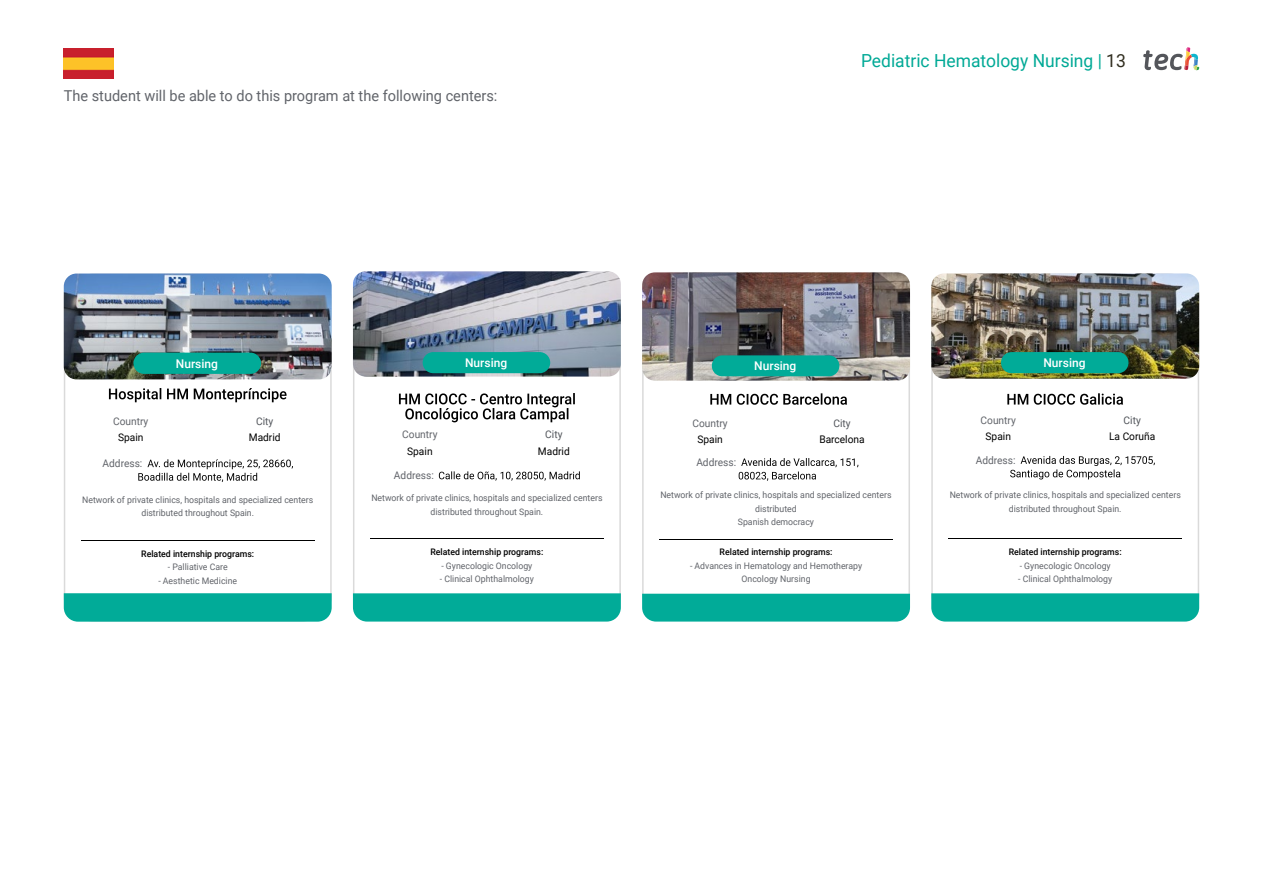
<style>
.page{position:relative;width:1263px;height:893px;background:#fff}
.page>*{position:absolute;margin:0;border:0;box-sizing:border-box;transform-origin:0 0}
.t1{font:18px "Roboto";color:#00a996}
.t2{font:15px "Roboto";color:#61646a}
.t3{font:500 12px "Roboto";color:#fff}
.t4{font:10.5px "Roboto";color:#61646a}
.t5{font:10.5px "Roboto";color:#000}
.t6{font:10.5px "Roboto";color:#52555b}
.t7{font:9px/13.5px "Roboto";color:#61646a;text-align:center}
.t8{font:500 9px "Roboto";color:#000}
.s1{color:#312e20}
</style>
<div class="page">
<img style="left:64px;top:48px;width:49px;height:31px">
<svg style="left:1143px;top:47px;width:56px;height:24px"></svg>
<svg style="left:63px;top:273px;width:269px;height:337px"></svg>
<img style="left:64px;top:274px;width:268px;height:105px">
<div style="left:133px;top:353px;width:128px;height:21px;background:#01ab98;border-radius:11px"></div>
<svg style="left:64px;top:593px;width:268px;height:29px;background:#08ad9b"></svg>
<hr style="left:81px;top:540px;width:234px;height:1px;background:#000">
<svg style="left:109px;top:388px;width:178px;height:14px"></svg>
<svg style="left:138px;top:459px;width:155px;height:23px"></svg>
<svg style="left:352px;top:302px;width:269px;height:305px"></svg>
<img style="left:353px;top:271px;width:268px;height:106px">
<div style="left:423px;top:352px;width:127px;height:21px;background:#01ab98;border-radius:11px"></div>
<svg style="left:353px;top:593px;width:268px;height:29px;background:#0aae9b"></svg>
<hr style="left:370px;top:538px;width:234px;height:1px;background:#000">
<svg style="left:399px;top:393px;width:176px;height:29px"></svg>
<svg style="left:439px;top:471px;width:141px;height:10px"></svg>
<svg style="left:642px;top:381px;width:269px;height:215px"></svg>
<img style="left:642px;top:272px;width:268px;height:109px">
<div style="left:712px;top:355px;width:127px;height:21px;background:#01ab98;border-radius:10px"></div>
<div style="left:642px;top:594px;width:268px;height:28px;background:#01ab98"></div>
<hr style="left:659px;top:539px;width:234px;height:1px;background:#000">
<svg style="left:710px;top:393px;width:137px;height:12px"></svg>
<svg style="left:739px;top:458px;width:119px;height:23px"></svg>
<svg style="left:931px;top:289px;width:269px;height:321px"></svg>
<img style="left:931px;top:273px;width:268px;height:106px">
<div style="left:1001px;top:352px;width:127px;height:21px;background:#01ab98;border-radius:11px"></div>
<svg style="left:931px;top:593px;width:268px;height:29px;background:#0aae9b"></svg>
<hr style="left:948px;top:538px;width:234px;height:1px;background:#000">
<svg style="left:1007px;top:393px;width:116px;height:12px"></svg>
<svg style="left:1010px;top:456px;width:145px;height:23px"></svg>
<h2 class="t2" style="left:64px;top:86px;width:435px">The student will be able to do this program at the following centers:</h2>
<h1 class="t1" style="left:861px;top:48px;width:266px">Pediatric Hematology Nursing | <span class="s1">13</span></h1>
<h3 class="t3" style="left:176px;top:355px;width:44px">Nursing</h3>
<h3 class="t3" style="left:465px;top:354px;width:44px">Nursing</h3>
<h3 class="t3" style="left:754px;top:358px;width:44px">Nursing</h3>
<h3 class="t3" style="left:1043px;top:354px;width:44px">Nursing</h3>
<p class="t4" style="left:113px;top:414px;width:37px">Country</p>
<p class="t5" style="left:118px;top:430px;width:27px">Spain</p>
<p class="t6" style="left:256px;top:414px;width:19px">City</p>
<p class="t5" style="left:249px;top:430px;width:33px">Madrid</p>
<p class="t4" style="left:103px;top:456px;width:41px">Address:</p>
<p class="t7" style="left:82px;top:492px;width:233px">Network of private clinics, hospitals and specialized centers distributed throughout Spain.</p>
<p class="t8" style="left:141px;top:548px;width:114px">Related internship programs:</p>
<p class="t7" style="left:168px;top:560px;width:61px">- Palliative Care</p>
<p class="t7" style="left:158px;top:573px;width:80px">- Aesthetic Medicine</p>
<p class="t4" style="left:402px;top:427px;width:37px">Country</p>
<p class="t5" style="left:407px;top:444px;width:27px">Spain</p>
<p class="t6" style="left:545px;top:427px;width:19px">City</p>
<p class="t5" style="left:538px;top:444px;width:33px">Madrid</p>
<p class="t4" style="left:394px;top:468px;width:41px">Address:</p>
<p class="t7" style="left:371px;top:491px;width:233px">Network of private clinics, hospitals and specialized centers distributed throughout Spain.</p>
<p class="t8" style="left:430px;top:546px;width:114px">Related internship programs:</p>
<p class="t7" style="left:441px;top:558px;width:92px">- Gynecologic Oncology</p>
<p class="t7" style="left:440px;top:572px;width:96px">- Clinical Ophthalmology</p>
<p class="t4" style="left:692px;top:415px;width:37px">Country</p>
<p class="t5" style="left:697px;top:432px;width:27px">Spain</p>
<p class="t4" style="left:696px;top:455px;width:41px">Address:</p>
<p class="t6" style="left:833px;top:415px;width:19px">City</p>
<p class="t5" style="left:819px;top:432px;width:47px">Barcelona</p>
<p class="t7" style="left:660px;top:488px;width:233px">Network of private clinics, hospitals and specialized centers distributed<br>Spanish democracy</p>
<p class="t8" style="left:720px;top:546px;width:114px">Related internship programs:</p>
<p class="t7" style="left:690px;top:559px;width:174px">- Advances in Hematology and Hemotherapy<br>Oncology Nursing</p>
<p class="t4" style="left:980px;top:413px;width:37px">Country</p>
<p class="t5" style="left:985px;top:429px;width:27px">Spain</p>
<p class="t6" style="left:1123px;top:413px;width:19px">City</p>
<p class="t5" style="left:1109px;top:429px;width:48px">La Coruña</p>
<p class="t4" style="left:976px;top:453px;width:41px">Address:</p>
<p class="t7" style="left:950px;top:488px;width:233px">Network of private clinics, hospitals and specialized centers distributed throughout Spain.</p>
<p class="t8" style="left:1009px;top:546px;width:114px">Related internship programs:</p>
<p class="t7" style="left:1020px;top:558px;width:92px">- Gynecologic Oncology</p>
<p class="t7" style="left:1018px;top:572px;width:96px">- Clinical Ophthalmology</p>
</div>
